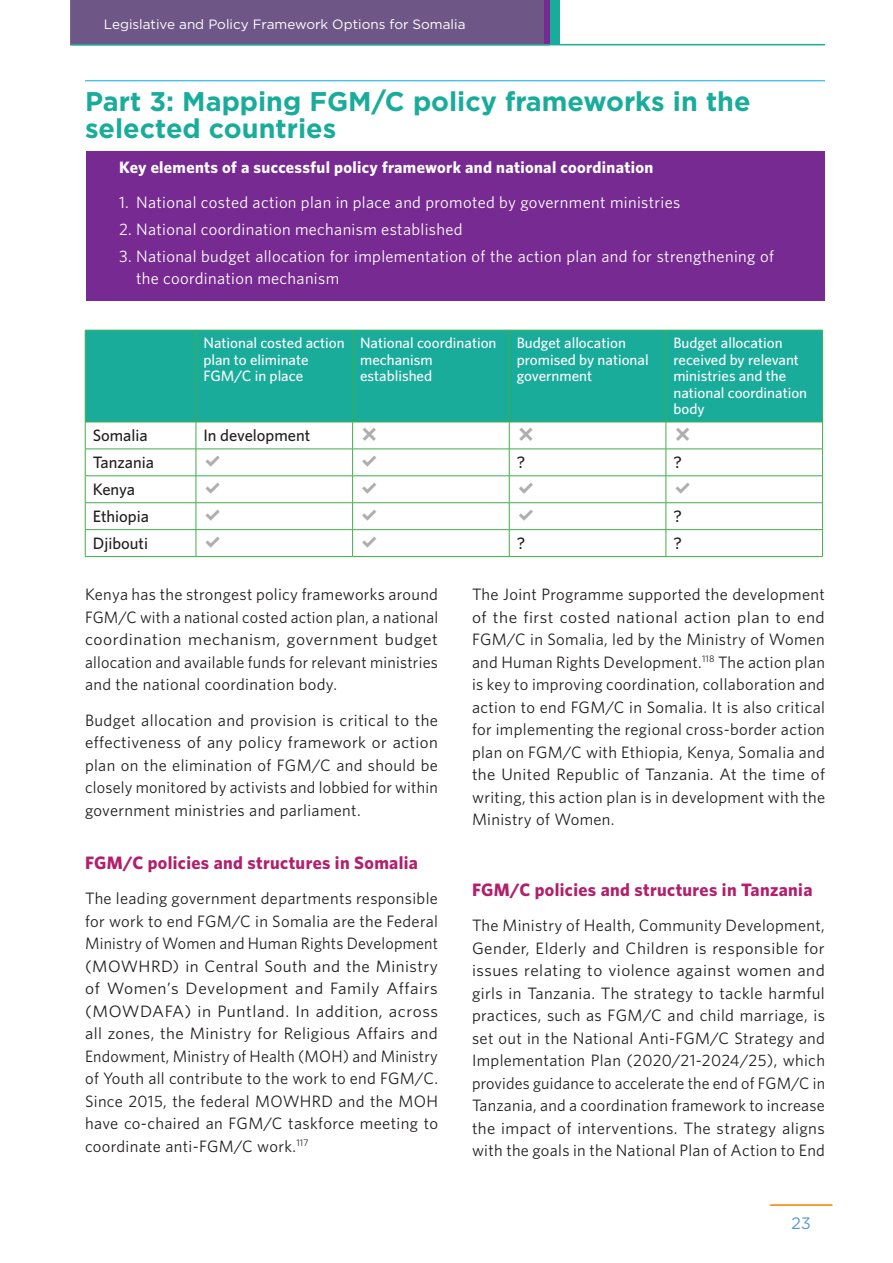
<style>
.page{position:relative;width:893px;height:1263px;background:#fff}
.page>*{position:absolute;margin:0;border:0;box-sizing:border-box;transform-origin:0 0}
.t1{font:700 27px/27px "Gotham";color:#19ac9b}
.t2{font:700 18px "Whitney HTF";letter-spacing:.02em;color:#b2206b}
.t3{font:16.5px/22.5px "Whitney HTF";letter-spacing:.02em;color:#231f20;text-align:justify}
.t4{font:16.5px/22.5px "Whitney HTF";letter-spacing:.02em;color:#fff}
.t5{font:700 16.5px "Whitney HTF";letter-spacing:.02em;color:#fff}
.t6{font:500 16.5px "Whitney";color:#231f20}
.t7{font:16.5px "Gotham";color:#5c9ad3}
.t8{font:500 15px/16.5px "Whitney";color:#fff}
.t9{font:13.5px "Gotham";color:#fff}
</style>
<div class="page">
<div style="left:70px;top:0;width:474px;height:45px;background:#6e5786"></div>
<hr style="left:71px;top:44px;width:754px;height:1px;background:#19ac9b">
<hr style="left:770px;top:1204px;width:62px;height:2px;background:#f69220">
<div style="left:549px;top:0;width:11px;height:44px;background:#19ac9b"></div>
<div style="left:544px;top:0;width:5px;height:44px;background:#772a91"></div>
<div style="left:86px;top:151px;width:739px;height:149px;background:#772a91"></div>
<hr style="left:85px;top:80px;width:740px;height:1px;background:#00aeef">
<div style="left:86px;top:331px;width:736px;height:91px;background:#19ac9b"></div>
<hr style="left:85px;top:330px;width:111px;height:1px;background:#40ae49">
<hr style="left:85px;top:330px;width:1px;height:92px;background:#40ae49">
<hr style="left:196px;top:330px;width:157px;height:1px;background:#40ae49">
<hr style="left:196px;top:330px;width:1px;height:92px;background:#40ae49">
<hr style="left:353px;top:330px;width:156px;height:1px;background:#40ae49">
<hr style="left:352px;top:330px;width:1px;height:92px;background:#40ae49">
<hr style="left:509px;top:330px;width:157px;height:1px;background:#40ae49">
<hr style="left:509px;top:330px;width:1px;height:92px;background:#40ae49">
<hr style="left:666px;top:330px;width:157px;height:1px;background:#40ae49">
<hr style="left:666px;top:330px;width:1px;height:92px;background:#40ae49">
<hr style="left:822px;top:330px;width:1px;height:92px;background:#40ae49">
<hr style="left:85px;top:422px;width:111px;height:1px;background:#40ae49">
<hr style="left:196px;top:422px;width:157px;height:1px;background:#40ae49">
<hr style="left:353px;top:422px;width:156px;height:1px;background:#40ae49">
<hr style="left:509px;top:422px;width:157px;height:1px;background:#40ae49">
<hr style="left:666px;top:422px;width:157px;height:1px;background:#40ae49">
<hr style="left:85px;top:449px;width:111px;height:1px;background:#40ae49">
<hr style="left:196px;top:449px;width:157px;height:1px;background:#40ae49">
<hr style="left:353px;top:449px;width:156px;height:1px;background:#40ae49">
<hr style="left:509px;top:449px;width:157px;height:1px;background:#40ae49">
<hr style="left:666px;top:449px;width:157px;height:1px;background:#40ae49">
<hr style="left:85px;top:476px;width:111px;height:1px;background:#40ae49">
<hr style="left:196px;top:476px;width:157px;height:1px;background:#40ae49">
<hr style="left:353px;top:476px;width:156px;height:1px;background:#40ae49">
<hr style="left:509px;top:476px;width:157px;height:1px;background:#40ae49">
<hr style="left:666px;top:476px;width:157px;height:1px;background:#40ae49">
<hr style="left:85px;top:502px;width:111px;height:1px;background:#40ae49">
<hr style="left:196px;top:502px;width:157px;height:1px;background:#40ae49">
<hr style="left:353px;top:502px;width:156px;height:1px;background:#40ae49">
<hr style="left:509px;top:502px;width:157px;height:1px;background:#40ae49">
<hr style="left:666px;top:502px;width:157px;height:1px;background:#40ae49">
<hr style="left:85px;top:529px;width:111px;height:1px;background:#40ae49">
<svg style="left:85px;top:422px;width:1px;height:134px"></svg>
<hr style="left:196px;top:529px;width:157px;height:1px;background:#40ae49">
<svg style="left:196px;top:422px;width:1px;height:134px"></svg>
<hr style="left:353px;top:529px;width:156px;height:1px;background:#40ae49">
<svg style="left:352px;top:422px;width:1px;height:134px"></svg>
<hr style="left:509px;top:529px;width:157px;height:1px;background:#40ae49">
<svg style="left:509px;top:422px;width:1px;height:134px"></svg>
<hr style="left:666px;top:529px;width:157px;height:1px;background:#40ae49">
<svg style="left:666px;top:422px;width:1px;height:134px"></svg>
<svg style="left:822px;top:422px;width:1px;height:134px"></svg>
<hr style="left:85px;top:556px;width:111px;height:1px;background:#40ae49">
<hr style="left:196px;top:556px;width:157px;height:1px;background:#40ae49">
<hr style="left:353px;top:556px;width:156px;height:1px;background:#40ae49">
<hr style="left:509px;top:556px;width:157px;height:1px;background:#40ae49">
<hr style="left:666px;top:556px;width:157px;height:1px;background:#40ae49">
<p class="t9" style="left:104px;top:15px;width:363px">Legislative and Policy Framework Options for Somalia</p>
<h1 class="t1" style="left:85px;top:88px;width:667px">Part 3: Mapping FGM/C policy frameworks in the selected countries</h1>
<p class="t5" style="left:119px;top:157px;width:536px">Key elements of a successful policy framework and national coordination</p>
<p class="t4" style="left:119px;top:191px;width:563px">1. National costed action plan in place and promoted by government ministries</p>
<p class="t4" style="left:119px;top:218px;width:345px">2. National coordination mechanism established</p>
<p class="t4" style="left:136px;top:245px;width:639px;text-indent:-17px">3. National budget allocation for implementation of the action plan and for strengthening of the coordination mechanism</p>
<p class="t8" style="left:203px;top:335px;width:143px">National costed action plan to eliminate<br>FGM/C in place</p>
<p class="t8" style="left:360px;top:335px;width:138px">National coordination mechanism established</p>
<p class="t8" style="left:517px;top:335px;width:133px">Budget allocation promised by national government</p>
<p class="t8" style="left:673px;top:335px;width:135px">Budget allocation received by relevant ministries and the national coordination body</p>
<p class="t6" style="left:93px;top:426px;width:57px">Somalia</p>
<p class="t6" style="left:203px;top:426px;width:109px">In development</p>
<p class="t6" style="left:93px;top:453px;width:63px">Tanzania</p>
<p class="t6" style="left:517px;top:453px;width:10px">?</p>
<p class="t6" style="left:673px;top:453px;width:10px">?</p>
<p class="t6" style="left:93px;top:479px;width:44px">Kenya</p>
<p class="t6" style="left:93px;top:506px;width:58px">Ethiopia</p>
<p class="t6" style="left:673px;top:506px;width:10px">?</p>
<p class="t6" style="left:93px;top:533px;width:57px">Djibouti</p>
<p class="t6" style="left:517px;top:533px;width:10px">?</p>
<p class="t6" style="left:673px;top:533px;width:10px">?</p>
<p class="t3" style="left:85px;top:583px;width:355px">Kenya has the strongest policy frameworks around FGM/C with a national costed action plan, a national coordination mechanism, government budget allocation and available funds for relevant ministries and the national coordination body.</p>
<p class="t3" style="left:85px;top:708px;width:354px">Budget allocation and provision is critical to the effectiveness of any policy framework or action plan on the elimination of FGM/C and should be closely monitored by activists and lobbied for within government ministries and parliament.</p>
<p class="t2" style="left:85px;top:852px;width:335px">FGM/C policies and structures in Somalia</p>
<p class="t3" style="left:85px;top:887px;width:355px">The leading government departments responsible for work to end FGM/C in Somalia are the Federal Ministry of Women and Human Rights Development (MOWHRD) in Central South and the Ministry of Women’s Development and Family Affairs (MOWDAFA) in Puntland. In addition, across all zones, the Ministry for Religious Affairs and Endowment, Ministry of Health (MOH) and Ministry of Youth all contribute to the work to end FGM/C.<br>Since 2015, the federal MOWHRD and the MOH have co-chaired an FGM/C taskforce meeting to coordinate anti-FGM/C work.<sup>117</sup></p>
<p class="t3" style="left:472px;top:583px;width:355px">The Joint Programme supported the development of the first costed national action plan to end FGM/C in Somalia, led by the Ministry of Women and Human Rights Development.<sup>118</sup> The action plan is key to improving coordination, collaboration and action to end FGM/C in Somalia. It is also critical for implementing the regional cross-border action plan on FGM/C with Ethiopia, Kenya, Somalia and the United Republic of Tanzania. At the time of writing, this action plan is in development with the Ministry of Women.</p>
<p class="t2" style="left:472px;top:879px;width:342px">FGM/C policies and structures in Tanzania</p>
<p class="t3" style="left:472px;top:914px;width:355px">The Ministry of Health, Community Development, Gender, Elderly and Children is responsible for issues relating to violence against women and girls in Tanzania. The strategy to tackle harmful practices, such as FGM/C and child marriage, is set out in the National Anti-FGM/C Strategy and Implementation Plan (2020/21-2024/25), which provides guidance to accelerate the end of FGM/C in Tanzania, and a coordination framework to increase the impact of interventions. The strategy aligns with the goals in the National Plan of Action to End</p>
<p class="t7" style="left:791px;top:1213px;width:21px">23</p>
</div>
